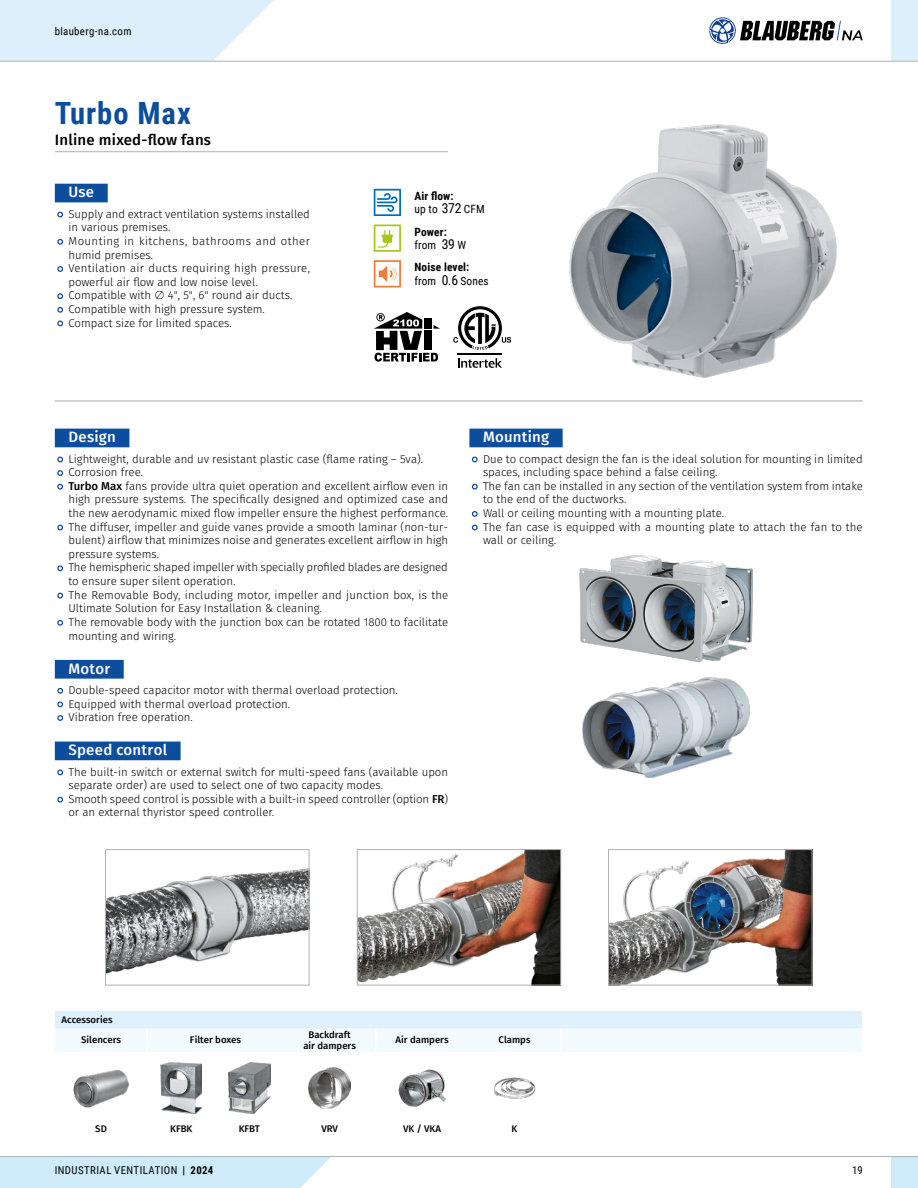
<style>
.page{position:relative;width:918px;height:1188px;background:#fff}
.page>*{position:absolute;margin:0;border:0;box-sizing:border-box;transform-origin:0 0}
.t1{font:700 30.6px "Roboto Condensed";letter-spacing:.03em;color:#0d4d9d}
.t2{font:500 15px "Fira Sans";letter-spacing:.015em;color:#fff}
.t3{font:500 15px "Fira Sans";letter-spacing:.015em;color:#000}
.t4{font:300 11.4px/13.6px "Fira Sans";color:#000}
.t5{font:700 11.4px/13.6px "Roboto Condensed";letter-spacing:.01em;color:#000}
.t6{font:10.8px "Roboto Condensed";letter-spacing:.035em;color:#000}
.t7{font:500 9.6px/20.2px "Fira Sans";color:#000}
.s1{font-weight:400}
.s2{font-weight:400;font-size:13.65px}
.s3{font-weight:500}
.s4{font-weight:700}
</style>
<div class="page">
<hr style="left:55px;top:151px;width:393px;height:1px;background:#b1b2b3">
<img style="left:569px;top:124px;width:268px;height:254px">
<svg style="left:374px;top:189px;width:27px;height:27px"></svg>
<svg style="left:374px;top:225px;width:27px;height:27px"></svg>
<svg style="left:374px;top:260px;width:27px;height:27px"></svg>
<svg style="left:458px;top:358px;width:44px;height:10px"></svg>
<svg style="left:453px;top:306px;width:58px;height:44px"></svg>
<hr style="left:458px;top:353px;width:44px;height:2px;background:#000">
<svg style="left:374px;top:312px;width:66px;height:50px"></svg>
<div style="left:55px;top:184px;width:53px;height:18px;background:#0d4d9d"></div>
<svg style="left:57px;top:211px;width:7px;height:7px"></svg>
<svg style="left:57px;top:238px;width:6px;height:7px"></svg>
<svg style="left:57px;top:266px;width:6px;height:6px"></svg>
<svg style="left:57px;top:293px;width:6px;height:7px"></svg>
<svg style="left:57px;top:307px;width:6px;height:6px"></svg>
<svg style="left:57px;top:320px;width:7px;height:7px"></svg>
<hr style="left:55px;top:400px;width:808px;height:2px;background:#b1b2b3">
<div style="left:55px;top:429px;width:74px;height:18px;background:#0d4d9d"></div>
<div style="left:55px;top:660px;width:69px;height:19px;background:#0d4d9d"></div>
<div style="left:55px;top:742px;width:126px;height:18px;background:#0d4d9d"></div>
<svg style="left:57px;top:456px;width:7px;height:7px"></svg>
<svg style="left:57px;top:470px;width:6px;height:6px"></svg>
<svg style="left:57px;top:483px;width:7px;height:7px"></svg>
<svg style="left:57px;top:524px;width:7px;height:7px"></svg>
<svg style="left:57px;top:565px;width:7px;height:7px"></svg>
<svg style="left:57px;top:592px;width:7px;height:7px"></svg>
<svg style="left:57px;top:619px;width:6px;height:7px"></svg>
<svg style="left:57px;top:687px;width:6px;height:7px"></svg>
<svg style="left:57px;top:701px;width:7px;height:7px"></svg>
<svg style="left:57px;top:715px;width:6px;height:6px"></svg>
<svg style="left:57px;top:769px;width:7px;height:7px"></svg>
<svg style="left:57px;top:796px;width:7px;height:7px"></svg>
<img style="left:610px;top:851px;width:201px;height:133px">
<div style="left:608px;top:849px;width:205px;height:137px;border:1px solid #b1b2b3"></div>
<img style="left:107px;top:868px;width:201px;height:105px">
<div style="left:105px;top:849px;width:205px;height:137px;border:1px solid #b1b2b3"></div>
<img style="left:359px;top:851px;width:200px;height:133px">
<div style="left:357px;top:849px;width:204px;height:137px;border:1px solid #b1b2b3"></div>
<div style="left:469px;top:429px;width:94px;height:18px;background:#0d4d9d"></div>
<svg style="left:471px;top:456px;width:7px;height:7px"></svg>
<svg style="left:471px;top:483px;width:7px;height:7px"></svg>
<svg style="left:471px;top:511px;width:7px;height:6px"></svg>
<svg style="left:471px;top:524px;width:7px;height:7px"></svg>
<img style="left:583px;top:677px;width:166px;height:100px">
<img style="left:580px;top:555px;width:172px;height:108px">
<svg style="left:55px;top:1011px;width:808px;height:41px"></svg>
<img style="left:73px;top:1069px;width:56px;height:38px">
<img style="left:161px;top:1063px;width:41px;height:51px">
<img style="left:228px;top:1063px;width:43px;height:50px">
<img style="left:308px;top:1068px;width:43px;height:40px">
<img style="left:399px;top:1070px;width:47px;height:36px">
<img style="left:494px;top:1077px;width:42px;height:22px">
<div style="left:891px;top:1157px;width:27px;height:31px;background:#cfebfa"></div>
<div style="left:0;top:1157px;width:331px;height:31px;background:#cfebfa"></div>
<hr style="left:0;top:1156px;width:918px;height:1px;background:#b1b2b3">
<div style="left:891px;top:0;width:27px;height:61px;background:#dcf0fc"></div>
<svg style="left:0;top:0;width:295px;height:61px"></svg>
<hr style="left:0;top:61px;width:918px;height:1px;background:#b1b2b3">
<svg style="left:709px;top:17px;width:154px;height:27px"></svg>
<p class="t6" style="left:55px;top:23px;width:78px">blauberg-na.com</p>
<h1 class="t1" style="left:55px;top:92px;width:138px">Turbo Max</h1>
<h2 class="t3" style="left:55px;top:129px;width:158px">Inline mixed-flow fans</h2>
<h2 class="t2" style="left:68px;top:182px;width:27px">Use</h2>
<p class="t4" style="left:68px;top:208px;width:243px">Supply and extract ventilation systems installed in various premises.<br>Mounting in kitchens, bathrooms and other humid premises.<br>Ventilation air ducts requiring high pressure, powerful air flow and low noise level.<br>Compatible with ∅ 4", 5", 6" round air ducts.<br>Compatible with high pressure system.<br>Compact size for limited spaces.</p>
<p class="t5" style="left:415px;top:189px;width:72px">Air flow:<br><span class="s1">up to</span> <span class="s2">372</span> <span class="s1">CFM</span></p>
<p class="t5" style="left:415px;top:224px;width:53px">Power: <span class="s1">from</span> <span class="s2">39</span> <span class="s1">W</span></p>
<p class="t5" style="left:415px;top:260px;width:76px">Noise level: <span class="s1">from</span> <span class="s2">0</span><span class="s1">.</span><span class="s2">6</span> <span class="s1">Sones</span></p>
<h2 class="t2" style="left:68px;top:426px;width:49px">Design</h2>
<p class="t4" style="left:68px;top:453px;width:381px">Lightweight, durable and uv resistant plastic case (flame rating – 5va).<br>Corrosion free.<br><span class="s3">Turbo Max</span> fans provide ultra quiet operation and excellent airflow even in high pressure systems. The specifically designed and optimized case and the new aerodynamic mixed flow impeller ensure the highest performance.<br>The diffuser, impeller and guide vanes provide a smooth laminar (non-tur&shy;bulent) airflow that minimizes noise and generates excellent airflow in high pressure systems.<br>The hemispheric shaped impeller with specially profiled blades are designed to ensure super silent operation.<br>The Removable Body, including motor, impeller and junction box, is the Ultimate Solution for Easy Installation &amp; cleaning.<br>The removable body with the junction box can be rotated 1800 to facilitate mounting and wiring.</p>
<h2 class="t2" style="left:68px;top:658px;width:43px">Motor</h2>
<p class="t4" style="left:68px;top:684px;width:331px">Double-speed capacitor motor with thermal overload protection.<br>Equipped with thermal overload protection.<br>Vibration free operation.</p>
<h2 class="t2" style="left:68px;top:739px;width:100px">Speed control</h2>
<p class="t4" style="left:68px;top:766px;width:381px">The built-in switch or external switch for multi-speed fans (available upon separate order) are used to select one of two capacity modes.<br>Smooth speed control is possible with a built-in speed controller (option <span class="s3">FR</span>) or an external thyristor speed controller.</p>
<h2 class="t2" style="left:483px;top:426px;width:68px">Mounting</h2>
<p class="t4" style="left:483px;top:453px;width:381px">Due to compact design the fan is the ideal solution for mounting in limited spaces, including space behind a false ceiling.<br>The fan can be installed in any section of the ventilation system from intake to the end of the ductworks.<br>Wall or ceiling mounting with a mounting plate.<br>The fan case is equipped with a mounting plate to attach the fan to the wall or ceiling.</p>
<p class="t7" style="left:81px;top:1010px;width:41px;text-indent:-20px">Accessories<br>Silencers</p>
<p class="t7" style="left:190px;top:1031px;width:53px">Filter boxes</p>
<p class="t7" style="left:303px;top:1031px;width:54px;line-height:10.2px;text-align:center">Backdraft air dampers</p>
<p class="t7" style="left:396px;top:1031px;width:54px">Air dampers</p>
<p class="t7" style="left:499px;top:1031px;width:33px">Clamps</p>
<p class="t7" style="left:95px;top:1119px;width:13px">SD</p>
<p class="t7" style="left:170px;top:1119px;width:24px">KFBK</p>
<p class="t7" style="left:239px;top:1119px;width:23px">KFBT</p>
<p class="t7" style="left:321px;top:1119px;width:18px">VRV</p>
<p class="t7" style="left:403px;top:1119px;width:39px">VK / VKA</p>
<p class="t7" style="left:512px;top:1119px;width:7px">K</p>
<p class="t6" style="left:55px;top:1163px;width:160px">INDUSTRIAL VENTILATION <span class="s4">| 2024</span></p>
<p class="t6" style="left:852px;top:1163px;width:12px">19</p>
</div>
